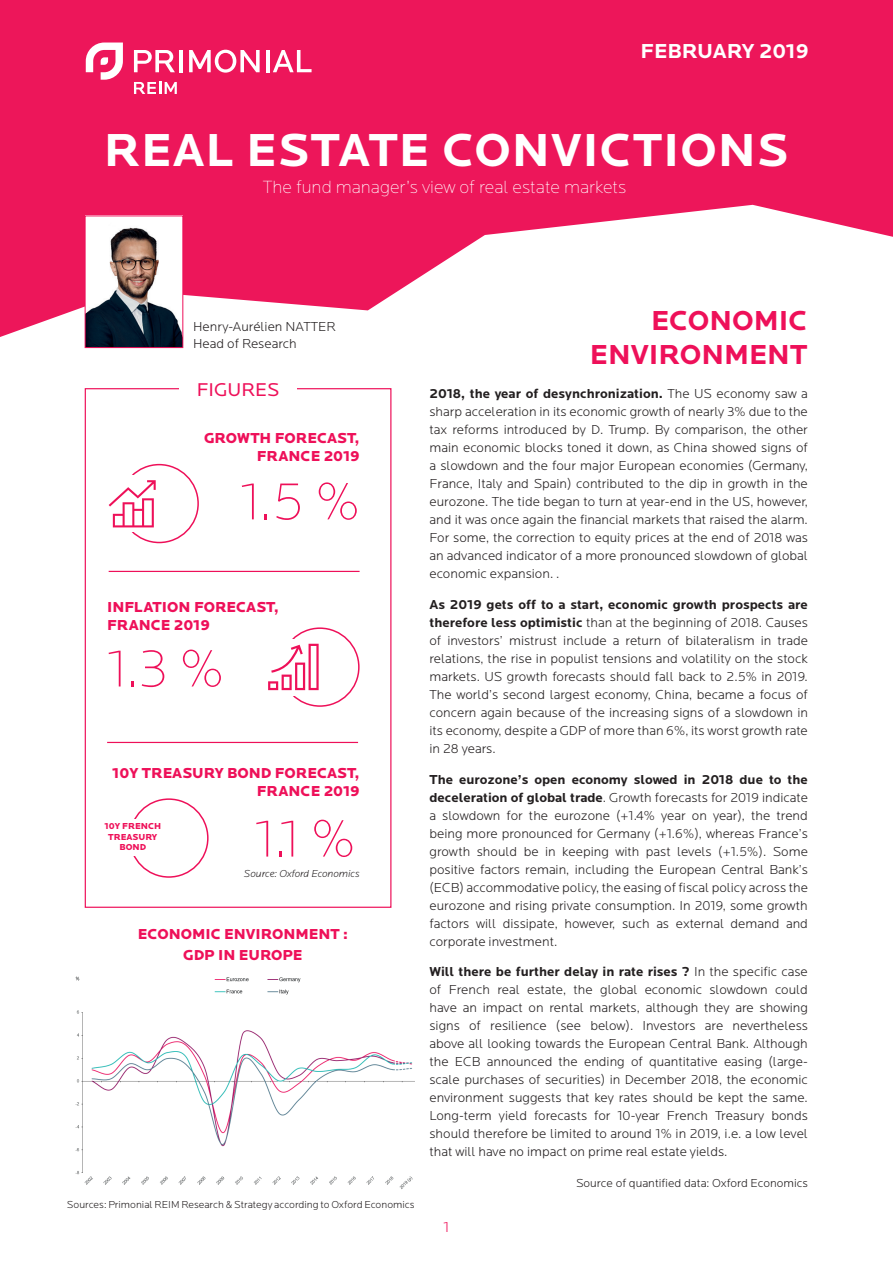
<style>
.page{position:relative;width:893px;height:1263px;background:#fff}
.page>*{position:absolute;margin:0;border:0;box-sizing:border-box;transform-origin:0 0}
.t1{font:200 54.6px "Locator";color:#ee1059}
.t2{font:700 48px "Locator";letter-spacing:.02em;color:#fff}
.t3{font:700 28.5px/34.2px "Locator";color:#ee1059;text-align:right}
.t4{font:700 21px "Locator";color:#fff}
.t5{font:19.2px "Locator";color:#ee1059}
.t6{font:200 18.3px "Locator";color:#fff}
.t7{font:900 15px/18px "Locator";color:#ee1059;text-align:right}
.t8{font:300 15px "Locator";color:#ee1059}
.t9{font:300 13.5px/18px "Locator";color:#231f20;text-align:justify}
.t10{font:300 12px "Locator";color:#231f20}
.t11{font:300 10.5px "Locator";color:#231f20}
.t12{font:italic 300 10.5px "Locator";color:#231f20}
.t13{font:900 9px/10.5px "Locator";color:#ee1059;text-align:center}
.s1{font-weight:700}
</style>
<div class="page">
<svg style="left:0;top:0;width:893px;height:337px;fill:#ed165a"></svg>
<img style="left:75px;top:976px;width:340px;height:213px">
<div style="left:280px;top:627px;width:80px;height:80px;border:2px solid #ee1059;border-radius:50%"></div>
<div style="left:272px;top:639px;width:36px;height:56px;background:#fff"></div>
<svg style="left:268px;top:644px;width:51px;height:46px"></svg>
<div style="left:119px;top:464px;width:80px;height:79px;border:2px solid #ee1059;border-radius:50%"></div>
<div style="left:112px;top:475px;width:35px;height:57px;background:#fff"></div>
<svg style="left:109px;top:480px;width:47px;height:47px"></svg>
<hr style="left:109px;top:571px;width:251px;height:1px;background:#ee1059">
<hr style="left:107px;top:742px;width:251px;height:1px;background:#ee1059">
<div style="left:129px;top:798px;width:80px;height:80px;border:2px solid #ee1059;border-radius:50%"></div>
<div style="left:119px;top:819px;width:38px;height:37px;background:#fff"></div>
<img style="left:87px;top:218px;width:94px;height:128px">
<svg style="left:85px;top:43px;width:227px;height:51px"></svg>
<h3 class="t4" style="left:641px;top:39px;width:170px">FEBRUARY 2019</h3>
<h2 class="t2" style="left:104px;top:122px;width:687px">REAL ESTATE CONVICTIONS</h2>
<h3 class="t6" style="left:263px;top:177px;width:365px">The fund manager’s view of real estate markets</h3>
<p class="t9" style="left:193px;top:319px;width:144px;line-height:16.5px">Henry-Aurélien NATTER<br>Head of Research</p>
<h3 class="t5" style="left:197px;top:379px;width:84px">FIGURES</h3>
<p class="t7" style="left:204px;top:429px;width:157px">GROWTH FORECAST,<br>FRANCE 2019</p>
<h1 class="t1" style="left:240px;top:471px;width:122px">1.5 %</h1>
<p class="t7" style="left:107px;top:598px;width:173px;text-align:left">INFLATION FORECAST,<br>FRANCE 2019</p>
<h1 class="t1" style="left:107px;top:638px;width:119px">1.3 %</h1>
<p class="t7" style="left:112px;top:764px;width:249px">10Y TREASURY BOND FORECAST,<br>FRANCE 2019</p>
<p class="t13" style="left:105px;top:821px;width:58px">10Y FRENCH<br>TREASURY<br>BOND</p>
<h1 class="t1" style="left:255px;top:808px;width:103px">1.1 %</h1>
<p class="t12" style="left:244px;top:868px;width:117px">Source: Oxford Economics</p>
<p class="t7" style="left:138px;top:924px;width:212px;line-height:21px;text-align:center">ECONOMIC ENVIRONMENT :<br>GDP IN EUROPE</p>
<p class="t11" style="left:67px;top:1198px;width:349px">Sources: Primonial REIM Research &amp; Strategy according to Oxford Economics</p>
<h3 class="t3" style="left:590px;top:304px;width:219px">ECONOMIC<br>ENVIRONMENT</h3>
<p class="t9" style="left:429px;top:385px;width:380px"><span class="s1">2018, the year of desynchronization.</span> The US economy saw a sharp acceleration in its economic growth of nearly 3% due to the tax reforms introduced by D. Trump. By comparison, the other main economic blocks toned it down, as China showed signs of a slowdown and the four major European economies (Germany, France, Italy and Spain) contributed to the dip in growth in the eurozone. The tide began to turn at year-end in the US, however, and it was once again the financial markets that raised the alarm.<br>For some, the correction to equity prices at the end of 2018 was an advanced indicator of a more pronounced slowdown of global economic expansion. .</p>
<p class="t9" style="left:429px;top:595px;width:380px"><span class="s1">As 2019 gets off to a start, economic growth prospects are therefore less optimistic</span> than at the beginning of 2018. Causes of investors’ mistrust include a return of bilateralism in trade relations, the rise in populist tensions and volatility on the stock markets. US growth forecasts should fall back to 2.5% in 2019.<br>The world’s second largest economy, China, became a focus of concern again because of the increasing signs of a slowdown in its economy, despite a GDP of more than 6%, its worst growth rate in 28 years.</p>
<p class="t9" style="left:429px;top:770px;width:380px"><span class="s1">The eurozone’s open economy slowed in 2018 due to the deceleration of global trade</span>. Growth forecasts for 2019 indicate a slowdown for the eurozone (+1.4% year on year), the trend being more pronounced for Germany (+1.6%), whereas France’s growth should be in keeping with past levels (+1.5%). Some positive factors remain, including the European Central Bank’s (ECB) accommodative policy, the easing of fiscal policy across the eurozone and rising private consumption. In 2019, some growth factors will dissipate, however, such as external demand and corporate investment.</p>
<p class="t9" style="left:429px;top:963px;width:380px"><span class="s1">Will there be further delay in rate rises ?</span> In the specific case of French real estate, the global economic slowdown could have an impact on rental markets, although they are showing signs of resilience (see below). Investors are nevertheless above all looking towards the European Central Bank. Although the ECB announced the ending of quantitative easing (large&shy;scale purchases of securities) in December 2018, the economic environment suggests that key rates should be kept the same.<br>Long-term yield forecasts for 10-year French Treasury bonds should therefore be limited to around 1% in 2019, i.e. a low level that will have no impact on prime real estate yields.</p>
<p class="t10" style="left:576px;top:1177px;width:233px">Source of quantified data: Oxford Economics</p>
<p class="t8" style="left:444px;top:1218px;width:7px">1</p>
</div>
